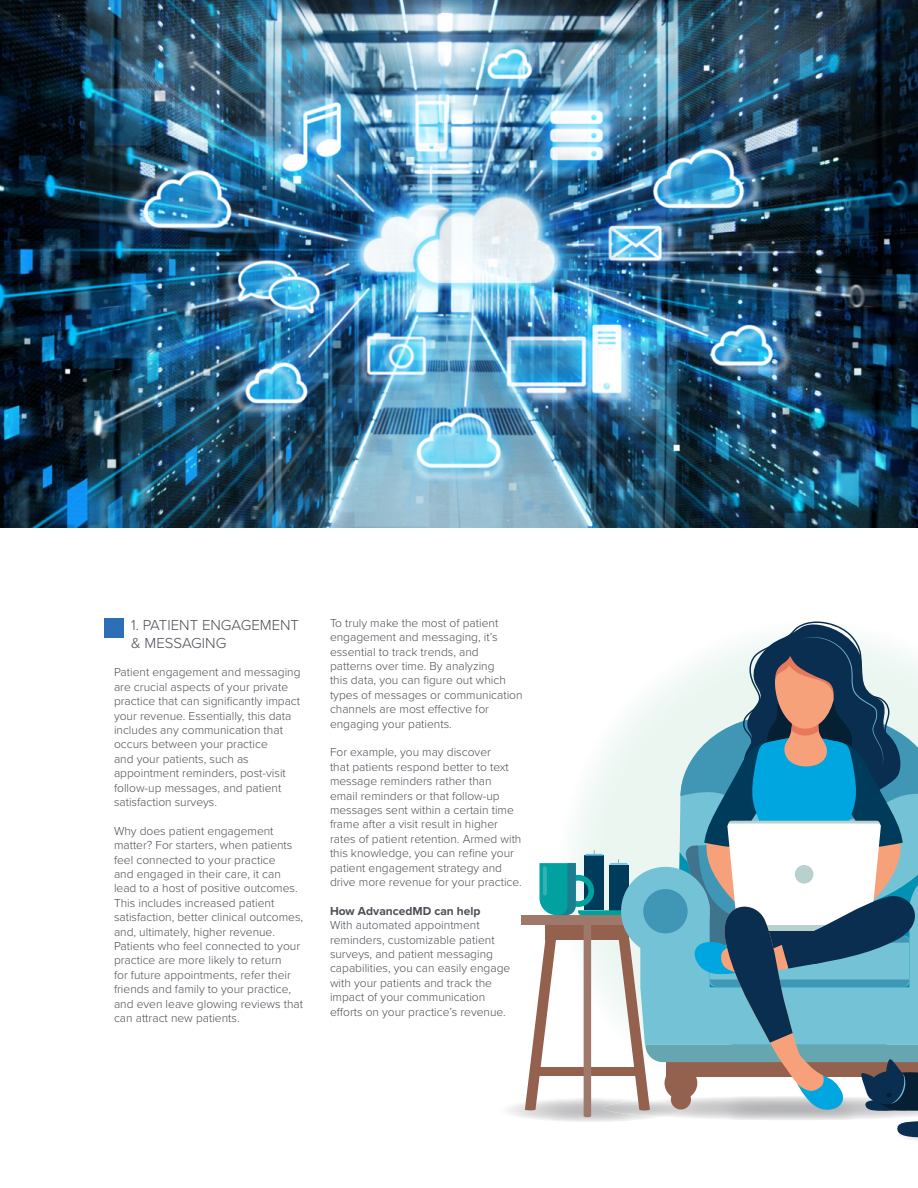
<style>
.page{position:relative;width:918px;height:1188px;background:#fff}
.page>*{position:absolute;margin:0;border:0;box-sizing:border-box;transform-origin:0 0}
.t1{font:300 15px/18px "Proxima Nova";color:#4b4f55}
.t2{font:300 12px/14.4px "Proxima Nova";color:#4b4f55}
.t3{font:700 12px "Proxima Nova";color:#4b4f55}
</style>
<div class="page">
<img style="left:0;top:0;width:918px;height:527px">
<div style="left:104px;top:619px;width:20px;height:19px;background:#2d6fb7"></div>
<div style="left:521px;top:915px;width:133px;height:10px;background:#9e786b"></div>
<svg style="left:525px;top:621px;width:393px;height:518px"></svg>
<p class="t1" style="left:131px;top:615px;width:170px">1. PATIENT ENGAGEMENT &amp; MESSAGING</p>
<p class="t2" style="left:114px;top:665px;width:188px">Patient engagement and messaging are crucial aspects of your private practice that can significantly impact your revenue. Essentially, this data includes any communication that occurs between your practice<br>and your patients, such as appointment reminders, post-visit follow-up messages, and patient satisfaction surveys.</p>
<p class="t2" style="left:114px;top:823px;width:191px">Why does patient engagement matter? For starters, when patients feel connected to your practice<br>and engaged in their care, it can lead to a host of positive outcomes.<br>This includes increased patient satisfaction, better clinical outcomes, and, ultimately, higher revenue.<br>Patients who feel connected to your practice are more likely to return<br>for future appointments, refer their friends and family to your practice, and even leave glowing reviews that can attract new patients.</p>
<p class="t2" style="left:330px;top:615px;width:194px">To truly make the most of patient engagement and messaging, it’s essential to track trends, and patterns over time. By analyzing<br>this data, you can figure out which types of messages or communication channels are most effective for engaging your patients.</p>
<p class="t2" style="left:330px;top:745px;width:193px">For example, you may discover<br>that patients respond better to text message reminders rather than email reminders or that follow-up messages sent within a certain time frame after a visit result in higher rates of patient retention. Armed with this knowledge, you can refine your patient engagement strategy and drive more revenue for your practice.</p>
<p class="t3" style="left:330px;top:902px;width:152px">How AdvancedMD can help</p>
<p class="t2" style="left:330px;top:917px;width:182px">With automated appointment reminders, customizable patient surveys, and patient messaging capabilities, you can easily engage with your patients and track the impact of your communication efforts on your practice’s revenue.</p>
</div>
